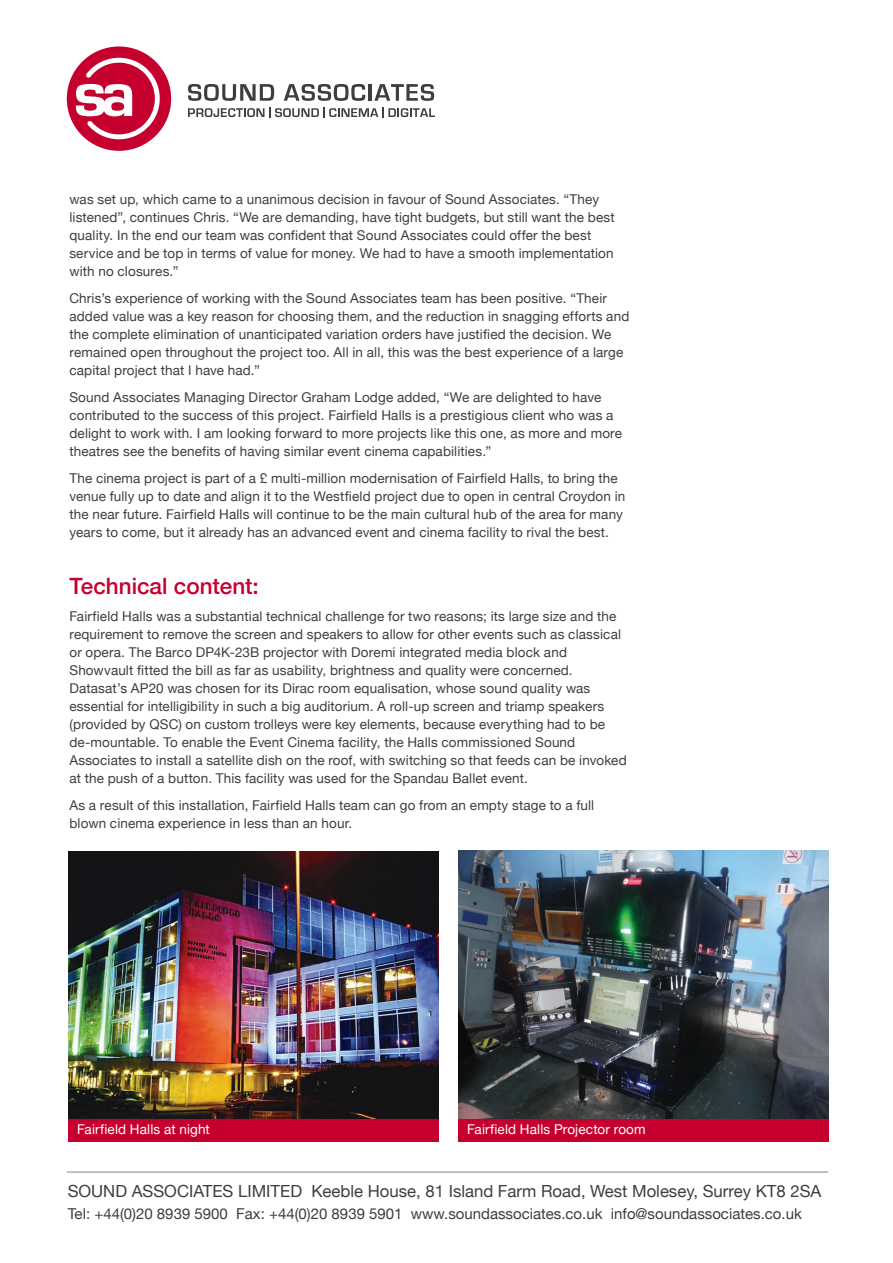
<style>
.page{position:relative;width:893px;height:1263px;background:#fff}
.page>*{position:absolute;margin:0;border:0;box-sizing:border-box;transform-origin:0 0}
.t1{font:500 22.5px "Helvetica Neue";color:#c5002e}
.t2{font:16.65px "Helvetica Neue";color:#3e3e3f}
.t3{font:15px "Helvetica Neue";color:#3e3e3f}
.t4{font:13.5px/18px "Helvetica Neue";letter-spacing:.01em;color:#3e3e3f}
.t5{font:13.5px "Helvetica Neue";letter-spacing:.01em;color:#fff}
</style>
<div class="page">
<img style="left:68px;top:851px;width:370px;height:268px">
<hr style="left:67px;top:1172px;width:761px;height:1px;background:#808285">
<svg style="left:188px;top:84px;width:86px;height:17px"></svg>
<svg style="left:284px;top:84px;width:81px;height:17px"></svg>
<hr style="left:369px;top:84px;width:3px;height:17px;background:#3e3e3f">
<svg style="left:374px;top:84px;width:60px;height:17px"></svg>
<svg style="left:188px;top:107px;width:247px;height:11px"></svg>
<div style="left:67px;top:46px;width:104px;height:105px;background:#c5002e;border-radius:50%"></div>
<svg style="left:76px;top:57px;width:84px;height:83px"></svg>
<img style="left:458px;top:850px;width:370px;height:269px">
<div style="left:68px;top:1119px;width:370px;height:23px;background:#c5002e"></div>
<div style="left:458px;top:1119px;width:370px;height:23px;background:#c5002e"></div>
<p class="t4" style="left:69px;top:191px;width:547px">was set up, which came to a unanimous decision in favour of Sound Associates. “They listened”, continues Chris. “We are demanding, have tight budgets, but still want the best quality. In the end our team was confident that Sound Associates could offer the best service and be top in terms of value for money. We had to have a smooth implementation with no closures.”</p>
<p class="t4" style="left:69px;top:290px;width:561px">Chris’s experience of working with the Sound Associates team has been positive. “Their added value was a key reason for choosing them, and the reduction in snagging efforts and the complete elimination of unanticipated variation orders have justified the decision. We remained open throughout the project too. All in all, this was the best experience of a large capital project that I have had.”</p>
<p class="t4" style="left:69px;top:389px;width:554px">Sound Associates Managing Director Graham Lodge added, “We are delighted to have contributed to the success of this project. Fairfield Halls is a prestigious client who was a delight to work with. I am looking forward to more projects like this one, as more and more theatres see the benefits of having similar event cinema capabilities.”</p>
<p class="t4" style="left:69px;top:470px;width:557px">The cinema project is part of a £ multi-million modernisation of Fairfield Halls, to bring the venue fully up to date and align it to the Westfield project due to open in central Croydon in the near future. Fairfield Halls will continue to be the main cultural hub of the area for many years to come, but it already has an advanced event and cinema facility to rival the best.</p>
<h1 class="t1" style="left:69px;top:568px;width:191px">Technical content:</h1>
<p class="t4" style="left:69px;top:608px;width:559px">Fairfield Halls was a substantial technical challenge for two reasons; its large size and the requirement to remove the screen and speakers to allow for other events such as classical or opera. The Barco DP4K-23B projector with Doremi integrated media block and Showvault fitted the bill as far as usability, brightness and quality were concerned.<br>Datasat’s AP20 was chosen for its Dirac room equalisation, whose sound quality was essential for intelligibility in such a big auditorium. A roll-up screen and triamp speakers (provided by QSC) on custom trolleys were key elements, because everything had to be de-mountable. To enable the Event Cinema facility, the Halls commissioned Sound Associates to install a satellite dish on the roof, with switching so that feeds can be invoked at the push of a button. This facility was used for the Spandau Ballet event.</p>
<p class="t4" style="left:69px;top:797px;width:526px">As a result of this installation, Fairfield Halls team can go from an empty stage to a full blown cinema experience in less than an hour.</p>
<p class="t5" style="left:77px;top:1119px;width:134px">Fairfield Halls at night</p>
<p class="t5" style="left:467px;top:1119px;width:180px">Fairfield Halls Projector room</p>
<p class="t2" style="left:68px;top:1179px;width:755px">SOUND ASSOCIATES LIMITED Keeble House, 81 Island Farm Road, West Molesey, Surrey KT8 2SA</p>
<p class="t3" style="left:68px;top:1203px;width:736px">Tel: +44(0)20 8939 5900 Fax: +44(0)20 8939 5901 www.soundassociates.co.uk info@soundassociates.co.uk</p>
</div>
